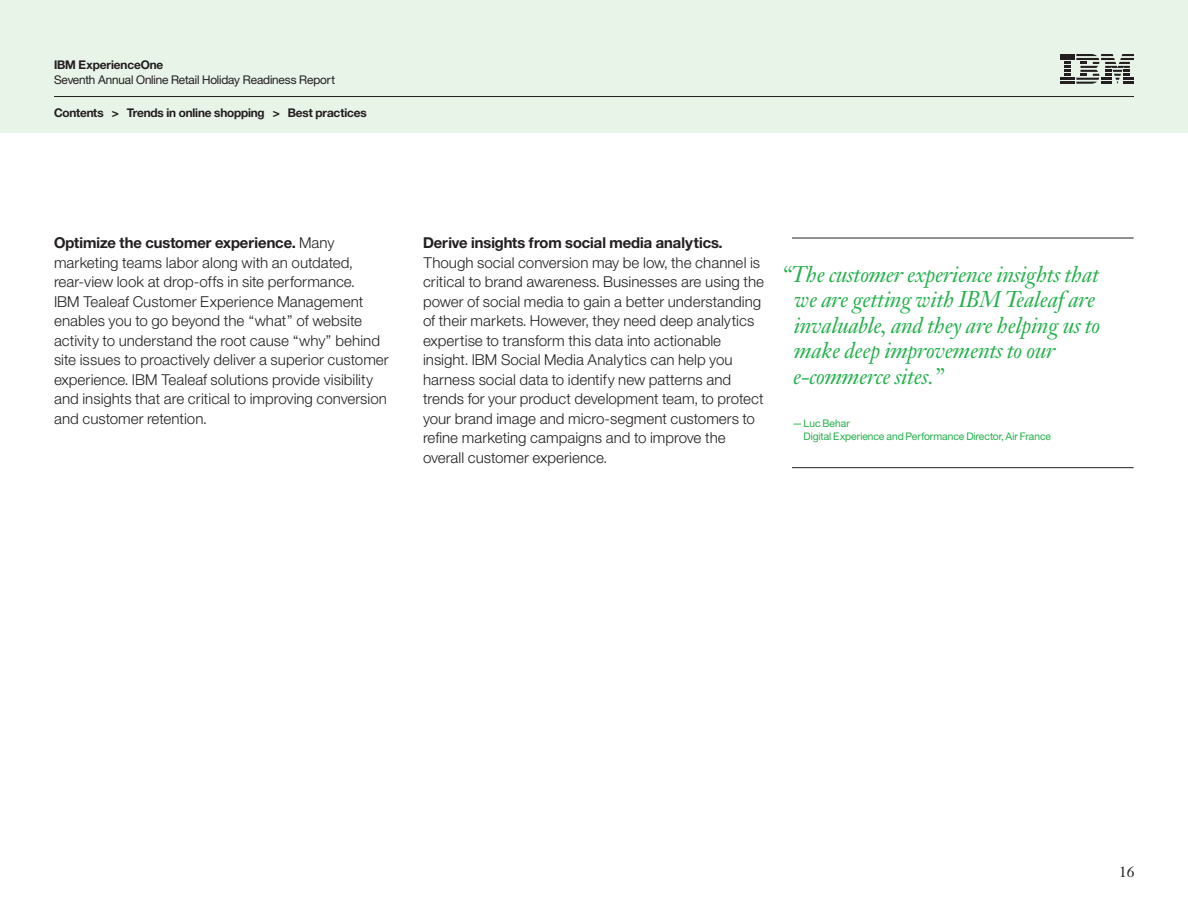
<style>
.page{position:relative;width:1188px;height:918px;background:#fff}
.page>*{position:absolute;margin:0;border:0;box-sizing:border-box;transform-origin:0 0}
._5a_body_quote__colo{font:italic 22.5px/25.5px "Janson Text LT Pro";letter-spacing:-.015em;color:#24b04b}
._2A_Body{font:15px/19.5px "Helv Neue Lightfor IBM";color:#231f20}
.t1{font:15px "Janson Text LT Pro";color:#231f20}
._00_Header{font:12px "Helv Neue Boldfor IBM";letter-spacing:-.01em;color:#231f20}
.t2{font:12px "Helv Neue Romanfor IBM";letter-spacing:-.01em;color:#231f20}
._5b_highlight_attrib{font:10.5px/13.5px "Helv Neue Romanfor IBM";letter-spacing:-.005em;color:#24b04b}
.s1{font-family:"Helv Neue Boldfor IBM"}
</style>
<div class="page">
<div style="left:0;top:0;width:1188px;height:133px;background:#e9f4e8"></div>
<hr style="left:54px;top:96px;width:1080px;height:1px;background:#231f20">
<svg style="left:1060px;top:54px;width:74px;height:30px"></svg>
<hr style="left:792px;top:238px;width:342px;height:1px;background:#231f20">
<hr style="left:792px;top:467px;width:342px;height:1px;background:#231f20">
<p class="_00_Header" style="left:54px;top:57px;width:111px">IBM ExperienceOne</p>
<p class="t2" style="left:54px;top:72px;width:283px">Seventh Annual Online Retail Holiday Readiness Report</p>
<p class="_00_Header" style="left:54px;top:105px;width:314px">Contents &gt; Trends in online shopping &gt; Best practices</p>
<p class="_2A_Body" style="left:54px;top:233px;width:336px"><span class="s1">Optimize the customer experience.</span> Many marketing teams labor along with an outdated, rear-view look at drop-offs in site performance.<br>IBM Tealeaf Customer Experience Management enables you to go beyond the “what” of website activity to understand the root cause “why” behind site issues to proactively deliver a superior customer experience. IBM Tealeaf solutions provide visibility and insights that are critical to improving conversion and customer retention.</p>
<p class="_2A_Body" style="left:423px;top:233px;width:343px"><span class="s1">Derive insights from social media analytics.<br></span>Though social conversion may be low, the channel is critical to brand awareness. Businesses are using the power of social media to gain a better understanding of their markets. However, they need deep analytics expertise to transform this data into actionable insight. IBM Social Media Analytics can help you harness social data to identify new patterns and trends for your product development team, to protect your brand image and micro-segment customers to refine marketing campaigns and to improve the overall customer experience.</p>
<p class="_5a_body_quote__colo" style="left:793px;top:261px;width:309px;text-indent:-12px">“The customer experience insights that we are getting with IBM Tealeaf are invaluable, and they are helping us to make deep improvements to our e-commerce sites.”</p>
<p class="_5b_highlight_attrib" style="left:804px;top:416px;width:249px;text-indent:-12px">—Luc Behar<br>Digital Experience and Performance Director, Air France</p>
<p class="t1" style="left:1119px;top:862px;width:17px">16</p>
</div>
